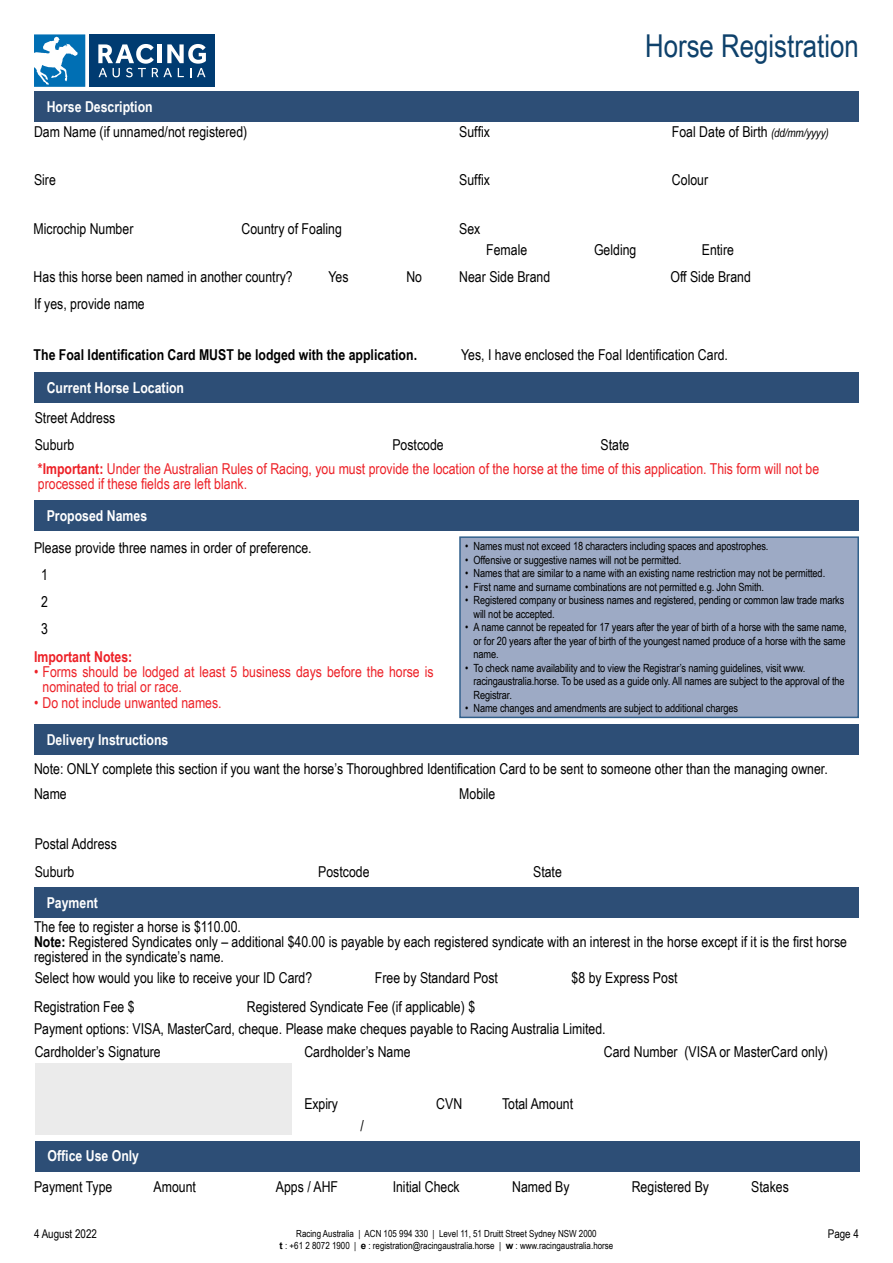
<style>
.page{position:relative;width:893px;height:1263px;background:#fff}
.page>*{position:absolute;margin:0;border:0;box-sizing:border-box;transform-origin:0 0}
.t1{font:31.5px "Arial Narrow";color:#0e416b}
.t2{font:15px/27px "Arial Narrow";color:#000}
.t3{font:15px/15px "Arial Narrow";color:#ed2127}
.t4{font:700 15px "Arial Narrow";color:#fff}
.t5{font:700 15px "Arial Narrow";color:#000}
.t6{font:700 15px "Arial Narrow";color:#ed2127}
.t7{font:12px "Arial Narrow";color:#000}
.t8{font:11.25px/13.5px "Arial Narrow";letter-spacing:-.01em;color:#000}
.t9{font:9.75px/12px "Arial Narrow";color:#000101;text-align:center}
.s1{font-style:italic;font-size:12px}
.s2{font-weight:700}
.s3{font-family:"Arial";font-weight:700}
</style>
<div class="page">
<div style="left:90px;top:34px;width:125px;height:53px;background:#003b71"></div>
<svg style="left:34px;top:34px;width:51px;height:53px"></svg>
<svg style="left:98px;top:44px;width:108px;height:33px"></svg>
<div style="left:34px;top:372px;width:825px;height:30px;background:#2d4e76"></div>
<div style="left:34px;top:92px;width:825px;height:30px;background:#2d4e76"></div>
<div style="left:34px;top:500px;width:825px;height:31px;background:#2d4e76"></div>
<div style="left:460px;top:537px;width:398px;height:180px;background:#9daac5"></div>
<div style="left:459px;top:536px;width:400px;height:182px;border:2px solid #31608c"></div>
<div style="left:34px;top:888px;width:825px;height:30px;background:#2d4e76"></div>
<div style="left:35px;top:1141px;width:825px;height:30px;background:#2d4e76"></div>
<div style="left:34px;top:724px;width:825px;height:30px;background:#2d4e76"></div>
<div style="left:35px;top:1063px;width:256px;height:72px;background:#ebebeb"></div>
<h1 class="t1" style="left:645px;top:23px;width:215px">Horse Registration</h1>
<p class="t4" style="left:47px;top:96px;width:107px">Horse Description</p>
<p class="t2" style="left:34px;top:118px;width:215px">Dam Name (if unnamed/not registered)</p>
<p class="t2" style="left:459px;top:118px;width:32px">Suffix</p>
<p class="t2" style="left:672px;top:118px;width:158px">Foal Date of Birth <span class="s1">(dd/mm/yyyy)</span></p>
<p class="t2" style="left:34px;top:166px;width:23px">Sire</p>
<p class="t2" style="left:459px;top:166px;width:32px">Suffix</p>
<p class="t2" style="left:672px;top:166px;width:38px">Colour</p>
<p class="t2" style="left:34px;top:214px;width:101px">Microchip Number</p>
<p class="t2" style="left:241px;top:214px;width:102px">Country of Foaling</p>
<p class="t2" style="left:459px;top:214px;width:23px">Sex</p>
<p class="t2" style="left:34px;top:263px;width:261px">Has this horse been named in another country?</p>
<p class="t2" style="left:329px;top:263px;width:22px">Yes</p>
<p class="t2" style="left:406px;top:263px;width:17px">No</p>
<p class="t2" style="left:34px;top:290px;width:112px">If yes, provide name</p>
<p class="t2" style="left:486px;top:236px;width:43px">Female</p>
<p class="t2" style="left:594px;top:236px;width:44px">Gelding</p>
<p class="t2" style="left:702px;top:236px;width:34px">Entire</p>
<p class="t2" style="left:459px;top:263px;width:92px">Near Side Brand</p>
<p class="t2" style="left:670px;top:263px;width:82px">Off Side Brand</p>
<p class="t5" style="left:34px;top:344px;width:385px">The Foal Identification Card MUST be lodged with the application.</p>
<p class="t2" style="left:461px;top:341px;width:268px">Yes, I have enclosed the Foal Identification Card.</p>
<p class="t4" style="left:47px;top:376px;width:139px">Current Horse Location</p>
<p class="t2" style="left:35px;top:403px;width:82px">Street Address<br>Suburb</p>
<p class="t2" style="left:392px;top:430px;width:53px">Postcode</p>
<p class="t2" style="left:600px;top:430px;width:30px">State</p>
<p class="t3" style="left:38px;top:461px;width:783px"><span class="s2">*Important:</span> Under the Australian Rules of Racing, you must provide the location of the horse at the time of this application. This form will not be processed if these fields are left blank.</p>
<p class="t4" style="left:47px;top:504px;width:102px">Proposed Names</p>
<p class="t2" style="left:34px;top:533px;width:279px">Please provide three names in order of preference.</p>
<p class="t2" style="left:41px;top:560px;width:8px;text-align:justify">1<br>2<br>3</p>
<p class="t6" style="left:34px;top:645px;width:100px">Important Notes:</p>
<p class="t3" style="left:43px;top:663px;width:393px;text-indent:-9px">• Forms should be lodged at least 5 business days before the horse is nominated to trial or race.</p>
<p class="t3" style="left:34px;top:694px;width:189px">• Do not include unwanted names.</p>
<p class="t8" style="left:465px;top:539px;width:305px">• Names must not exceed 18 characters including spaces and apostrophes.</p>
<p class="t8" style="left:465px;top:553px;width:218px">• Offensive or suggestive names will not be permitted.</p>
<p class="t8" style="left:465px;top:566px;width:362px">• Names that are similar to a name with an existing name restriction may not be permitted.</p>
<p class="t8" style="left:465px;top:580px;width:301px">• First name and surname combinations are not permitted e.g. John Smith.</p>
<p class="t8" style="left:473px;top:593px;width:372px;text-indent:-9px">• Registered company or business names and registered, pending or common law trade marks will not be accepted.</p>
<p class="t8" style="left:473px;top:620px;width:375px;text-align:justify;text-indent:-9px">• A name cannot be repeated for 17 years after the year of birth of a horse with the same name, or for 20 years after the year of birth of the youngest named produce of a horse with the same name.</p>
<p class="t8" style="left:473px;top:661px;width:373px;text-indent:-9px">• To check name availability and to view the Registrar’s naming guidelines, visit www. racingaustralia.horse. To be used as a guide only. All names are subject to the approval of the<br>Registrar.</p>
<p class="t8" style="left:465px;top:701px;width:275px">• Name changes and amendments are subject to additional charges</p>
<p class="t4" style="left:47px;top:728px;width:123px">Delivery Instructions</p>
<p class="t2" style="left:34px;top:756px;width:795px;line-height:25px">Note: ONLY complete this section if you want the horse’s Thoroughbred Identification Card to be sent to someone other than the managing owner.<br>Name</p>
<p class="t2" style="left:459px;top:780px;width:38px">Mobile</p>
<p class="t2" style="left:35px;top:829px;width:84px;line-height:28.5px">Postal Address<br>Suburb</p>
<p class="t4" style="left:47px;top:892px;width:53px">Payment</p>
<p class="t2" style="left:318px;top:858px;width:53px">Postcode</p>
<p class="t2" style="left:533px;top:858px;width:30px">State</p>
<p class="t2" style="left:34px;top:918px;width:814px;line-height:15px">The fee to register a horse is $110.00.<br><span class="s2">Note:</span> Registered Syndicates only – additional $40.00 is payable by each registered syndicate with an interest in the horse except if it is the first horse registered in the syndicate’s name.</p>
<p class="t2" style="left:35px;top:963px;width:279px">Select how would you like to receive your ID Card?</p>
<p class="t2" style="left:375px;top:963px;width:125px">Free by Standard Post</p>
<p class="t2" style="left:572px;top:963px;width:107px">$8 by Express Post</p>
<p class="t2" style="left:34px;top:993px;width:102px">Registration Fee $</p>
<p class="t2" style="left:247px;top:993px;width:230px">Registered Syndicate Fee (if applicable) $</p>
<p class="t2" style="left:34px;top:1015px;width:573px">Payment options: VISA, MasterCard, cheque. Please make cheques payable to Racing Australia Limited.</p>
<p class="t2" style="left:35px;top:1038px;width:128px">Cardholder’s Signature</p>
<p class="t4" style="left:48px;top:1145px;width:93px">Office Use Only</p>
<p class="t2" style="left:304px;top:1038px;width:108px">Cardholder’s Name</p>
<p class="t2" style="left:604px;top:1038px;width:226px">Card Number (VISA or MasterCard only)</p>
<p class="t2" style="left:305px;top:1090px;width:35px">Expiry</p>
<p class="t2" style="left:436px;top:1090px;width:27px">CVN</p>
<p class="t2" style="left:502px;top:1090px;width:73px">Total Amount</p>
<p class="t2" style="left:361px;top:1111px;width:5px">/</p>
<p class="t2" style="left:34px;top:1173px;width:80px">Payment Type</p>
<p class="t2" style="left:154px;top:1173px;width:44px">Amount</p>
<p class="t2" style="left:276px;top:1172px;width:64px">Apps / AHF</p>
<p class="t2" style="left:393px;top:1173px;width:68px">Initial Check</p>
<p class="t2" style="left:512px;top:1172px;width:59px">Named By</p>
<p class="t2" style="left:632px;top:1172px;width:79px">Registered By</p>
<p class="t2" style="left:751px;top:1172px;width:39px">Stakes</p>
<p class="t7" style="left:34px;top:1225px;width:64px">4 August 2022</p>
<p class="t7" style="left:828px;top:1225px;width:33px">Page 4</p>
<p class="t9" style="left:280px;top:1227px;width:335px">Racing Australia | ACN 105 994 330 | Level 11, 51 Druitt Street Sydney NSW 2000<br><span class="s3">t</span> : +61 2 8072 1900 | <span class="s3">e</span> : registration@racingaustralia.horse | <span class="s3">w</span> : www.racingaustralia.horse</p>
</div>
